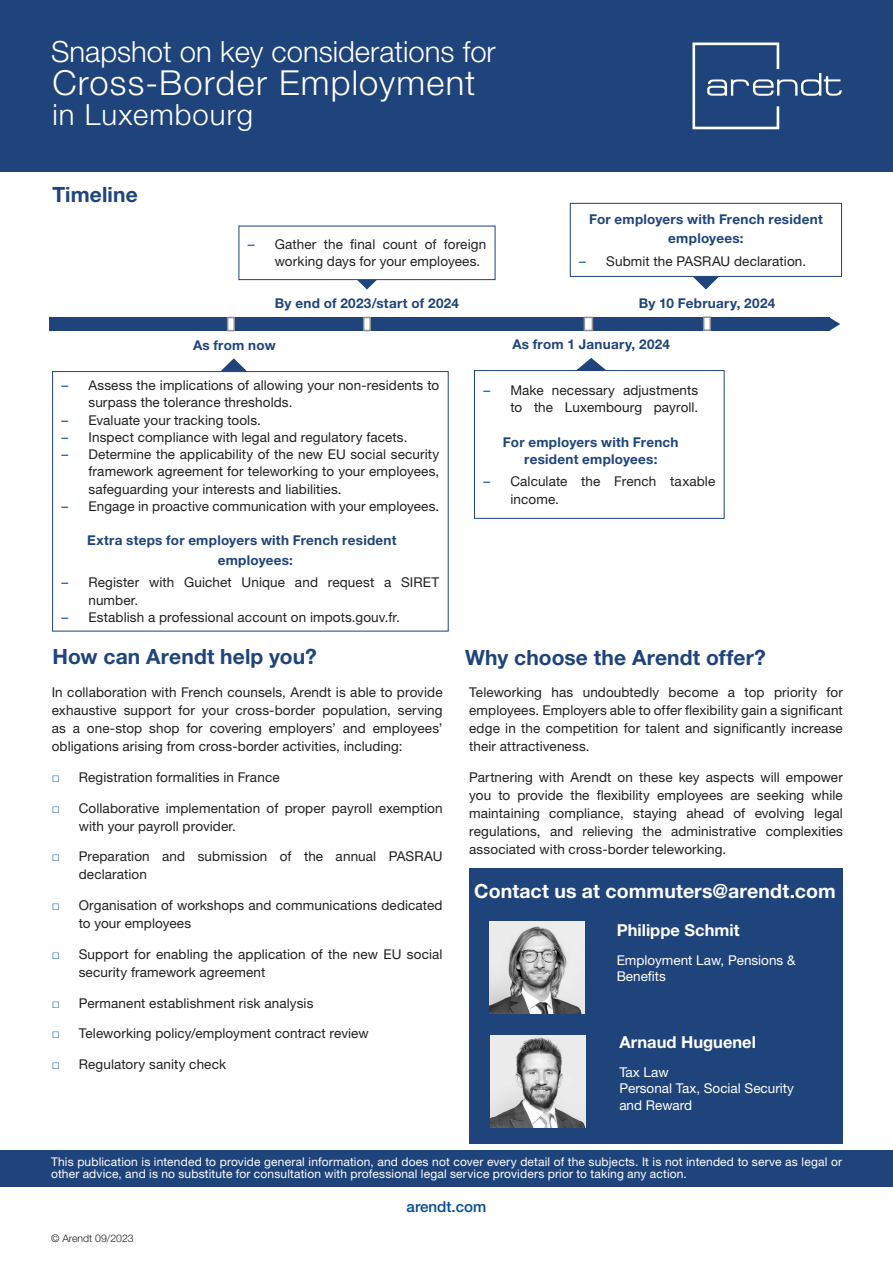
<style>
.page{position:relative;width:893px;height:1263px;background:#fff}
.page>*{position:absolute;margin:0;border:0;box-sizing:border-box;transform-origin:0 0}
.t1{font:300 34.5px "Helvetica Neue LT Std";letter-spacing:.035em;color:#fff}
.t2{font:300 29.25px "Helvetica Neue LT Std";color:#fff}
.t3{font:300 29.25px "Helvetica Neue LT Std";letter-spacing:.035em;color:#fff}
.t4{font:700 21px "Helvetica Neue LT Std";letter-spacing:.005em;color:#1f447b}
.t5{font:700 19.5px "Helvetica Neue LT Std";letter-spacing:.005em;color:#fff}
.t6{font:700 16.5px "Helvetica Neue LT Std";color:#fff}
.t7{font:500 15px "Helvetica Neue LT Std";color:#004c97}
.t8{font:13.5px/18px "Helvetica Neue LT Std";letter-spacing:.01em;color:#231f20}
.t9{font:700 13.5px/19.5px "Helvetica Neue LT Std";letter-spacing:.02em;color:#1f447b;text-align:center}
.t10{font:13.5px/16.5px "Helvetica Neue LT Std";color:#fff}
.t11{font:12px/12px "Helvetica Neue LT Std";letter-spacing:.015em;color:#fff}
.t12{font:300 10.5px "Helvetica Neue LT Std";color:#231f20}
.s1{color:#004c97}
.s2{font-family:"Arial";color:#004c97}
</style>
<div class="page">
<div style="left:469px;top:868px;width:374px;height:276px;background:#1f447b"></div>
<div style="left:0;top:0;width:893px;height:172px;background:#1f447b"></div>
<svg style="left:692px;top:43px;width:150px;height:86px"></svg>
<div style="left:0;top:1150px;width:893px;height:36px;background:#1f447b"></div>
<img style="left:489px;top:922px;width:95px;height:92px">
<img style="left:490px;top:1035px;width:95px;height:92px">
<div style="left:570px;top:203px;width:272px;height:74px;border:1px solid #1f447b"></div>
<svg style="left:353px;top:280px;width:29px;height:10px"></svg>
<div style="left:239px;top:226px;width:256px;height:54px;border:1px solid #1f447b"></div>
<div style="left:52px;top:371px;width:397px;height:260px;border:1px solid #1f447b"></div>
<svg style="left:692px;top:275px;width:29px;height:15px"></svg>
<div style="left:474px;top:370px;width:250px;height:149px;border:1px solid #1f447b"></div>
<div style="left:49px;top:317px;width:780px;height:14px;background:#1f447b"></div>
<svg style="left:829px;top:317px;width:11px;height:14px"></svg>
<svg style="left:227px;top:317px;width:8px;height:14px"></svg>
<svg style="left:703px;top:316px;width:8px;height:15px"></svg>
<svg style="left:363px;top:317px;width:8px;height:14px"></svg>
<div style="left:584px;top:317px;width:9px;height:14px;background:#fff;border:2px solid #8e9091"></div>
<svg style="left:573px;top:358px;width:34px;height:14px"></svg>
<svg style="left:219px;top:358px;width:28px;height:15px"></svg>
<h2 class="t2" style="left:51px;top:33px;width:446px">Snapshot on key considerations for</h2>
<h1 class="t1" style="left:52px;top:62px;width:425px">Cross-Border Employment</h1>
<h2 class="t3" style="left:52px;top:97px;width:202px">in Luxembourg</h2>
<h3 class="t4" style="left:52px;top:182px;width:87px">Timeline</h3>
<p class="t8" style="left:275px;top:235px;width:213px;line-height:17.2px;text-indent:-27px"><span class="s1">–</span> Gather the final count of foreign working days for your employees.</p>
<p class="t9" style="left:589px;top:209px;width:235px">For employers with French resident employees:</p>
<p class="t8" style="left:579px;top:252px;width:228px"><span class="s1">–</span> Submit the PASRAU declaration.</p>
<p class="t9" style="left:275px;top:293px;width:186px">By end of 2023/start of 2024</p>
<p class="t9" style="left:639px;top:293px;width:138px">By 10 February, 2024</p>
<p class="t9" style="left:193px;top:335px;width:84px">As from now</p>
<p class="t8" style="left:88px;top:376px;width:352px;line-height:17.2px;text-indent:-27px"><span class="s1">–</span> Assess the implications of allowing your non-residents to surpass the tolerance thresholds.</p>
<p class="t8" style="left:61px;top:411px;width:201px"><span class="s1">–</span> Evaluate your tracking tools.</p>
<p class="t8" style="left:61px;top:428px;width:348px"><span class="s1">–</span> Inspect compliance with legal and regulatory facets.</p>
<p class="t8" style="left:88px;top:445px;width:352px;line-height:17.2px;text-align:justify;text-indent:-27px"><span class="s1">–</span> Determine the applicability of the new EU social security framework agreement for teleworking to your employees, safeguarding your interests and liabilities.</p>
<p class="t8" style="left:61px;top:497px;width:379px"><span class="s1">–</span> Engage in proactive communication with your employees.</p>
<p class="t9" style="left:218px;top:530px;width:180px;text-align:left;text-indent:-131px">Extra steps for employers with French resident employees:</p>
<p class="t8" style="left:88px;top:574px;width:352px;line-height:17.2px;text-indent:-27px"><span class="s1">–</span> Register with Guichet Unique and request a SIRET number.</p>
<p class="t8" style="left:61px;top:608px;width:340px"><span class="s1">–</span> Establish a professional account on impots.gouv.fr.</p>
<p class="t9" style="left:512px;top:335px;width:159px">As from 1 January, 2024</p>
<p class="t8" style="left:483px;top:381px;width:216px;line-height:17.2px;text-align:right"><span class="s1">–</span> Make necessary adjustments to the Luxembourg payroll.</p>
<p class="t9" style="left:503px;top:433px;width:177px;line-height:17.2px">For employers with French resident employees:</p>
<p class="t8" style="left:510px;top:473px;width:206px;line-height:17.2px;text-indent:-27px"><span class="s1">–</span> Calculate the French taxable income.</p>
<h3 class="t4" style="left:52px;top:644px;width:266px">How can Arendt help you?</h3>
<h3 class="t4" style="left:465px;top:644px;width:302px">Why choose the Arendt offer?</h3>
<p class="t8" style="left:469px;top:683px;width:375px;text-align:justify">Teleworking has undoubtedly become a top priority for employees. Employers able to offer flexibility gain a significant edge in the competition for talent and significantly increase their attractiveness.</p>
<p class="t8" style="left:469px;top:768px;width:375px;text-align:justify">Partnering with Arendt on these key aspects will empower you to provide the flexibility employees are seeking while maintaining compliance, staying ahead of evolving legal regulations, and relieving the administrative complexities associated with cross-border teleworking.</p>
<p class="t8" style="left:52px;top:683px;width:392px;text-align:justify">In collaboration with French counsels, Arendt is able to provide exhaustive support for your cross-border population, serving as a one-stop shop for covering employers’ and employees’ obligations arising from cross-border activities, including:</p>
<p class="t8" style="left:52px;top:768px;width:229px"><span class="s2">□</span> Registration formalities in France</p>
<p class="t8" style="left:79px;top:798px;width:365px;text-indent:-27px"><span class="s2">□</span> Collaborative implementation of proper payroll exemption with your payroll provider.</p>
<p class="t8" style="left:79px;top:847px;width:365px;text-indent:-27px"><span class="s2">□</span> Preparation and submission of the annual PASRAU declaration</p>
<p class="t8" style="left:79px;top:896px;width:365px;text-indent:-27px"><span class="s2">□</span> Organisation of workshops and communications dedicated to your employees</p>
<p class="t8" style="left:79px;top:945px;width:365px;text-indent:-27px"><span class="s2">□</span> Support for enabling the application of the new EU social security framework agreement</p>
<p class="t8" style="left:52px;top:993px;width:263px"><span class="s2">□</span> Permanent establishment risk analysis</p>
<p class="t8" style="left:52px;top:1024px;width:318px"><span class="s2">□</span> Teleworking policy/employment contract review</p>
<p class="t8" style="left:52px;top:1055px;width:176px"><span class="s2">□</span> Regulatory sanity check</p>
<h3 class="t5" style="left:474px;top:879px;width:363px">Contact us at commuters@arendt.com</h3>
<p class="t6" style="left:617px;top:920px;width:124px">Philippe Schmit</p>
<p class="t10" style="left:617px;top:951px;width:180px">Employment Law, Pensions &amp;<br>Benefits</p>
<p class="t6" style="left:619px;top:1032px;width:138px">Arnaud Huguenel</p>
<p class="t10" style="left:619px;top:1064px;width:176px">Tax Law<br>Personal Tax, Social Security and Reward</p>
<p class="t11" style="left:51px;top:1156px;width:792px">This publication is intended to provide general information, and does not cover every detail of the subjects. It is not intended to serve as legal or other advice, and is no substitute for consultation with professional legal service providers prior to taking any action.</p>
<p class="t12" style="left:51px;top:1231px;width:84px">© Arendt 09/2023</p>
<p class="t7" style="left:407px;top:1198px;width:80px">arendt.com</p>
</div>
